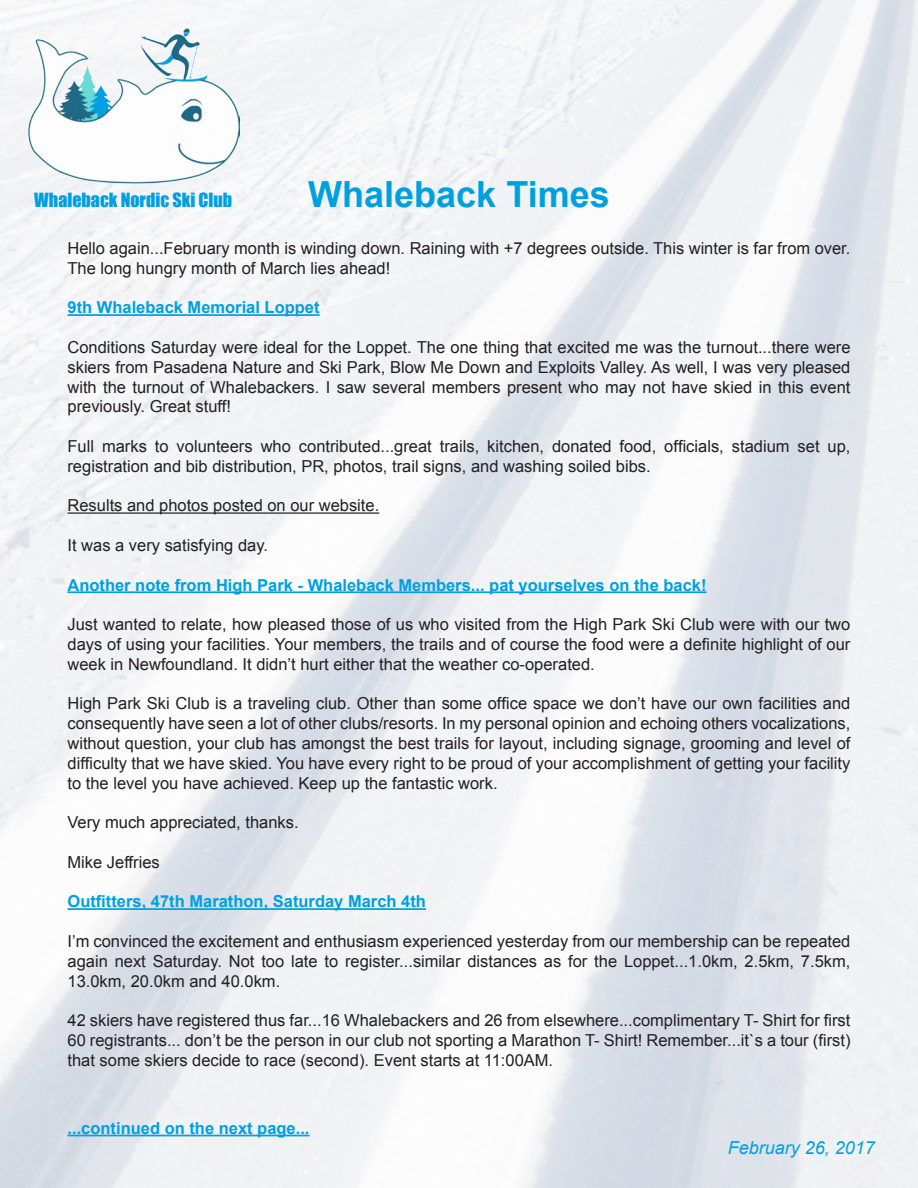
<style>
.page{position:relative;width:918px;height:1188px;background:#fff}
.page>*{position:absolute;margin:0;border:0;box-sizing:border-box;transform-origin:0 0}
.t1{font:700 36px "Arial";color:#00a0e0}
.t2{font:18px "Impact";color:#00a0e0}
.t3{font:italic 18px "Arial";color:#00a0e0}
.t4{font:16.5px/19.8px "Arial";color:#231f20;text-align:justify}
.t5{font:700 16.5px "Arial";color:#00a0e0}
</style>
<div class="page">
<img style="left:0;top:0;width:918px;height:1188px">
<img style="left:27px;top:27px;width:212px;height:159px">
<hr style="left:68px;top:314px;width:252px;height:2px;background:#00a0e0">
<hr style="left:68px;top:512px;width:311px;height:2px;background:#231f20">
<hr style="left:68px;top:591px;width:639px;height:2px;background:#00a0e0">
<hr style="left:68px;top:908px;width:358px;height:2px;background:#00a0e0">
<hr style="left:68px;top:1135px;width:242px;height:1px;background:#00a0e0">
<p class="t2" style="left:34px;top:186px;width:199px">Whaleback Nordic Ski Club</p>
<p class="t1" style="left:308px;top:170px;width:303px">Whaleback Times</p>
<p class="t4" style="left:68px;top:238px;width:785px">Hello again...February month is winding down. Raining with +7 degrees outside. This winter is far from over.<br>The long hungry month of March lies ahead!</p>
<p class="t5" style="left:68px;top:297px;width:254px">9th Whaleback Memorial Loppet</p>
<p class="t4" style="left:68px;top:337px;width:785px">Conditions Saturday were ideal for the Loppet. The one thing that excited me was the turnout...there were skiers from Pasadena Nature and Ski Park, Blow Me Down and Exploits Valley. As well, I was very pleased with the turnout of Whalebackers. I saw several members present who may not have skied in this event previously. Great stuff!</p>
<p class="t4" style="left:68px;top:436px;width:784px">Full marks to volunteers who contributed...great trails, kitchen, donated food, officials, stadium set up, registration and bib distribution, PR, photos, trail signs, and washing soiled bibs.</p>
<p class="t4" style="left:68px;top:496px;width:313px">Results and photos posted on our website.</p>
<p class="t4" style="left:68px;top:535px;width:202px">It was a very satisfying day.</p>
<p class="t5" style="left:68px;top:574px;width:641px">Another note from High Park - Whaleback Members... pat yourselves on the back!</p>
<p class="t4" style="left:68px;top:615px;width:784px">Just wanted to relate, how pleased those of us who visited from the High Park Ski Club were with our two days of using your facilities. Your members, the trails and of course the food were a definite highlight of our week in Newfoundland. It didn’t hurt either that the weather co-operated.</p>
<p class="t4" style="left:68px;top:694px;width:784px">High Park Ski Club is a traveling club. Other than some office space we don’t have our own facilities and consequently have seen a lot of other clubs/resorts. In my personal opinion and echoing others vocalizations, without question, your club has amongst the best trails for layout, including signage, grooming and level of difficulty that we have skied. You have every right to be proud of your accomplishment of getting your facility to the level you have achieved. Keep up the fantastic work.</p>
<p class="t4" style="left:68px;top:813px;width:233px">Very much appreciated, thanks.</p>
<p class="t4" style="left:68px;top:852px;width:94px">Mike Jeffries</p>
<p class="t5" style="left:68px;top:891px;width:360px">Outfitters, 47th Marathon, Saturday March 4th</p>
<p class="t4" style="left:68px;top:931px;width:784px">I’m convinced the excitement and enthusiasm experienced yesterday from our membership can be repeated again next Saturday. Not too late to register...similar distances as for the Loppet...1.0km, 2.5km, 7.5km, 13.0km, 20.0km and 40.0km.</p>
<p class="t4" style="left:68px;top:1011px;width:785px">42 skiers have registered thus far...16 Whalebackers and 26 from elsewhere...complimentary T- Shirt for first<br>60 registrants... don’t be the person in our club not sporting a Marathon T- Shirt! Remember...it`s a tour (first)</p>
<p class="t4" style="left:68px;top:1050px;width:487px">that some skiers decide to race (second). Event starts at 11:00AM.</p>
<p class="t5" style="left:68px;top:1117px;width:244px">...continued on the next page...</p>
<p class="t3" style="left:728px;top:1136px;width:149px">February 26, 2017</p>
</div>
